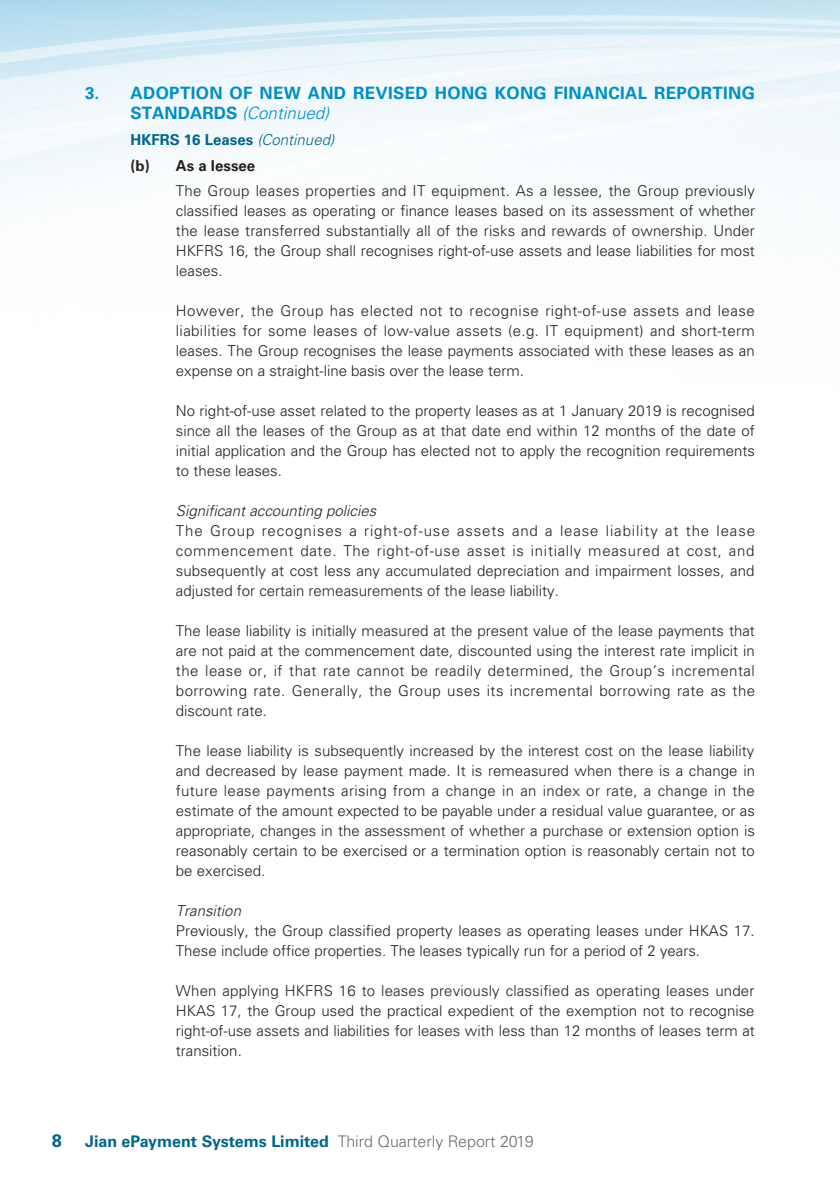
<style>
.page{position:relative;width:840px;height:1191px;background:#fff}
.page>*{position:absolute;margin:0;border:0;box-sizing:border-box;transform-origin:0 0}
.t1{font:700 18px "Univers LT Std";color:#00648b}
.t2{font:700 17px/20px "Univers LT Std";letter-spacing:.02em;color:#008fc5}
.t3{font:700 16px "Univers LT Std";color:#00648b}
.t4{font:300 15px/20px "Univers LT Std";color:#231f20;text-align:justify}
.t5{font:italic 300 15px "Univers LT Std";color:#231f20}
.t6{font:700 15px/25.6px "Univers LT Std";color:#00648b}
.s1{font-weight:300;font-style:italic}
.s2{color:#231f20}
.s3{font-weight:300;color:#6c6d70}
</style>
<div class="page">
<p class="t2" style="left:130px;top:83px;width:625px;text-indent:-45px">3. ADOPTION OF NEW AND REVISED HONG KONG FINANCIAL REPORTING<br>STANDARDS <span class="s1">(Continued)</span></p>
<p class="t6" style="left:130px;top:127px;width:205px">HKFRS 16 Leases <span class="s1">(Continued) </span><span class="s2">(b) As a lessee</span></p>
<p class="t4" style="left:176px;top:181px;width:580px">The Group leases properties and IT equipment. As a lessee, the Group previously classified leases as operating or finance leases based on its assessment of whether the lease transferred substantially all of the risks and rewards of ownership. Under HKFRS 16, the Group shall recognises right-of-use assets and lease liabilities for most leases.</p>
<p class="t4" style="left:176px;top:301px;width:580px">However, the Group has elected not to recognise right-of-use assets and lease liabilities for some leases of low-value assets (e.g. IT equipment) and short-term leases. The Group recognises the lease payments associated with these leases as an expense on a straight-line basis over the lease term.</p>
<p class="t4" style="left:176px;top:401px;width:580px">No right-of-use asset related to the property leases as at 1 January 2019 is recognised since all the leases of the Group as at that date end within 12 months of the date of initial application and the Group has elected not to apply the recognition requirements to these leases.</p>
<p class="t5" style="left:176px;top:502px;width:202px">Significant accounting policies</p>
<p class="t4" style="left:176px;top:521px;width:580px">The Group recognises a right-of-use assets and a lease liability at the lease commencement date. The right-of-use asset is initially measured at cost, and subsequently at cost less any accumulated depreciation and impairment losses, and adjusted for certain remeasurements of the lease liability.</p>
<p class="t4" style="left:176px;top:621px;width:580px">The lease liability is initially measured at the present value of the lease payments that are not paid at the commencement date, discounted using the interest rate implicit in the lease or, if that rate cannot be readily determined, the Group’s incremental borrowing rate. Generally, the Group uses its incremental borrowing rate as the discount rate.</p>
<p class="t4" style="left:176px;top:741px;width:580px">The lease liability is subsequently increased by the interest cost on the lease liability and decreased by lease payment made. It is remeasured when there is a change in future lease payments arising from a change in an index or rate, a change in the estimate of the amount expected to be payable under a residual value guarantee, or as appropriate, changes in the assessment of whether a purchase or extension option is reasonably certain to be exercised or a termination option is reasonably certain not to be exercised.</p>
<p class="t5" style="left:176px;top:902px;width:67px">Transition</p>
<p class="t4" style="left:176px;top:921px;width:580px">Previously, the Group classified property leases as operating leases under HKAS 17.<br>These include office properties. The leases typically run for a period of 2 years.</p>
<p class="t4" style="left:176px;top:981px;width:580px">When applying HKFRS 16 to leases previously classified as operating leases under HKAS 17, the Group used the practical expedient of the exemption not to recognise right-of-use assets and liabilities for leases with less than 12 months of leases term at transition.</p>
<p class="t1" style="left:52px;top:1129px;width:12px">8</p>
<p class="t3" style="left:85px;top:1132px;width:450px">Jian ePayment Systems Limited <span class="s3">Third Quarterly Report 2019</span></p>
</div>
